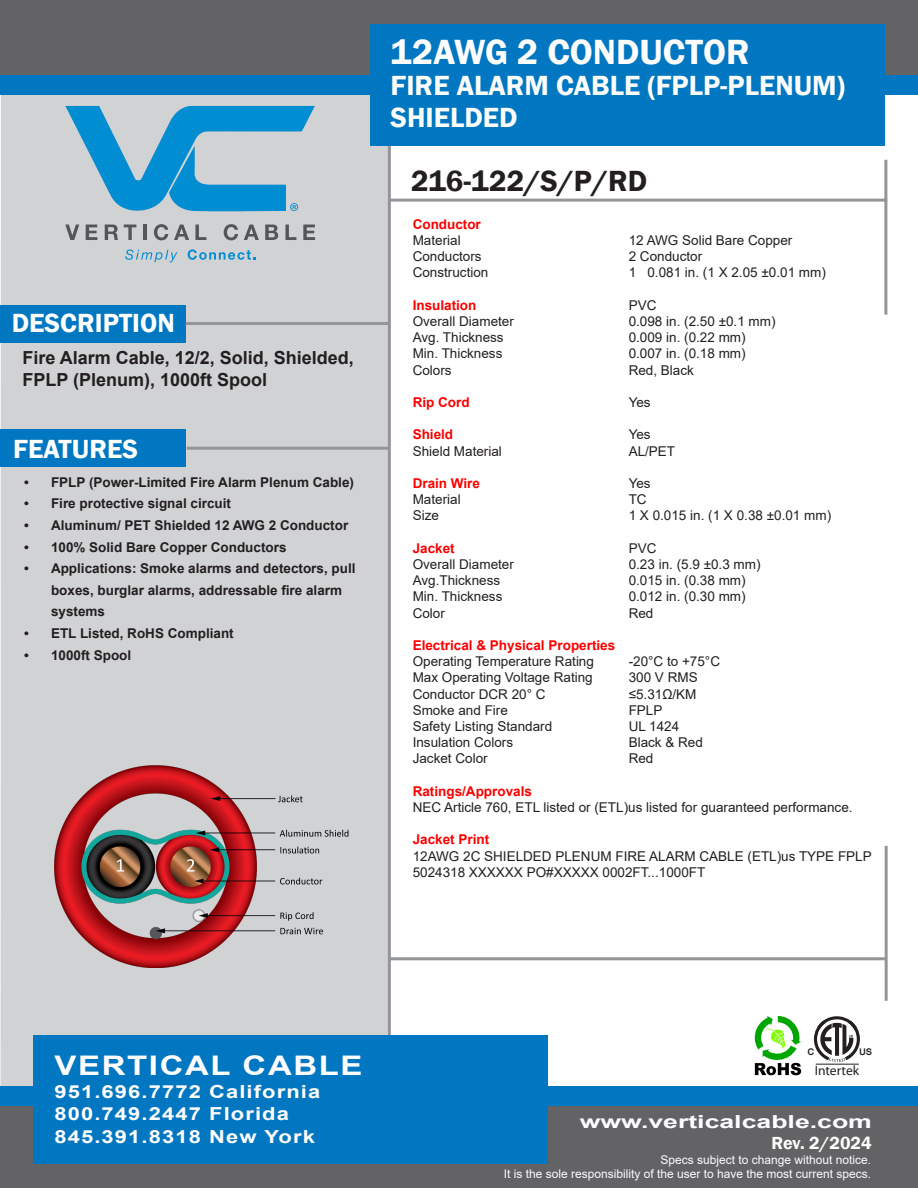
<style>
.page{position:relative;width:918px;height:1188px;background:#fff}
.page>*{position:absolute;margin:0;border:0;box-sizing:border-box;transform-origin:0 0}
.t1{font:600 36px "Franklin Gothic";color:#fcfcfc}
.t2{font:600 30px "Franklin Gothic";color:#231f20}
.t3{font:600 28.5px "Franklin Gothic";color:#fcfcfc}
.t4{font:600 27px "Franklin Gothic";color:#fff}
.t5{font:700 27px "Arial";letter-spacing:.05em;color:#fffdff;scale:1.22 1}
.t6{font:700 18px/22.5px "Arial";letter-spacing:.05em;color:#fffdff;scale:1.22 1}
.t7{font:700 18px/21.6px "Arial";color:#231f20}
.t8{font:700 18px "Arial";color:#fffdff;scale:1.48 1}
.t9{font:600 18px "Franklin Gothic";letter-spacing:-.005em;color:#fffefd}
.t10{font:13.5px "Arial";color:#231f20}
.t11{font:700 13.5px/21.6px "Arial";color:#231f20}
.t12{font:700 13.5px "Arial";color:#fc0000}
.t13{font:700 13.5px "Arial";color:#fa0000}
.t14{font:13.5px "Myriad Pro";color:#231f20}
.t15{font:12px/14.4px "Arial";color:#f9fcff;text-align:right}
.t16{font:700 9px "Kartika";color:#231f20}
</style>
<div class="page">
<div style="left:0;top:94px;width:388px;height:1094px;background:#d1d2d4"></div>
<hr style="left:388px;top:144px;width:3px;height:1037px;background:#939598">
<div style="left:0;top:0;width:918px;height:75px;background:#636366"></div>
<div style="left:0;top:75px;width:918px;height:19px;background:#0077c0"></div>
<div style="left:0;top:429px;width:185px;height:37px;background:#0077c0"></div>
<div style="left:0;top:305px;width:185px;height:37px;background:#0077c0"></div>
<div style="left:370px;top:24px;width:514px;height:122px;background:#0077c0"></div>
<hr style="left:390px;top:199px;width:497px;height:3px;background:#939598">
<hr style="left:884px;top:160px;width:3px;height:155px;background:#939598">
<div style="left:1px;top:1098px;width:917px;height:90px;background:#636366"></div>
<div style="left:34px;top:1036px;width:514px;height:128px;background:#0077c0"></div>
<svg style="left:125px;top:249px;width:52px;height:13px"></svg>
<svg style="left:188px;top:249px;width:68px;height:11px"></svg>
<svg style="left:65px;top:225px;width:14px;height:15px"></svg>
<svg style="left:86px;top:225px;width:11px;height:15px"></svg>
<svg style="left:105px;top:225px;width:13px;height:15px"></svg>
<svg style="left:124px;top:225px;width:12px;height:15px"></svg>
<hr style="left:143px;top:225px;width:4px;height:15px;background:#54555a">
<svg style="left:154px;top:224px;width:14px;height:16px"></svg>
<svg style="left:174px;top:225px;width:15px;height:15px"></svg>
<svg style="left:195px;top:225px;width:11px;height:15px"></svg>
<svg style="left:224px;top:224px;width:14px;height:16px"></svg>
<svg style="left:244px;top:225px;width:15px;height:15px"></svg>
<svg style="left:265px;top:225px;width:13px;height:15px"></svg>
<svg style="left:285px;top:225px;width:11px;height:15px"></svg>
<svg style="left:303px;top:225px;width:12px;height:15px"></svg>
<svg style="left:65px;top:106px;width:250px;height:105px"></svg>
<div style="left:0;top:1086px;width:918px;height:20px;background:#0077c0"></div>
<hr style="left:186px;top:322px;width:202px;height:3px;background:#939598">
<hr style="left:187px;top:447px;width:203px;height:3px;background:#939598">
<hr style="left:390px;top:957px;width:496px;height:3px;background:#939598">
<hr style="left:885px;top:846px;width:3px;height:155px;background:#939598">
<svg style="left:754px;top:1016px;width:47px;height:59px"></svg>
<svg style="left:814px;top:1016px;width:46px;height:46px"></svg>
<hr style="left:816px;top:1064px;width:43px;height:1px;background:#231f20">
<img style="left:54px;top:765px;width:295px;height:203px">
<h3 class="t4" style="left:12px;top:307px;width:165px">DESCRIPTION</h3>
<p class="t7" style="left:22px;top:347px;width:333px">Fire Alarm Cable, 12/2, Solid, Shielded,<br>FPLP (Plenum), 1000ft Spool</p>
<h3 class="t4" style="left:13px;top:432px;width:126px">FEATURES</h3>
<p class="t11" style="left:24px;top:471px;width:332px">• FPLP (Power-Limited Fire Alarm Plenum Cable)</p>
<p class="t11" style="left:24px;top:493px;width:209px">• Fire protective signal circuit</p>
<p class="t11" style="left:24px;top:515px;width:326px">• Aluminum/ PET Shielded 12 AWG 2 Conductor</p>
<p class="t11" style="left:24px;top:536px;width:264px">• 100% Solid Bare Copper Conductors</p>
<p class="t11" style="left:51px;top:558px;width:306px;text-indent:-27px">• Applications: Smoke alarms and detectors, pull boxes, burglar alarms, addressable fire alarm systems</p>
<p class="t11" style="left:24px;top:623px;width:211px">• ETL Listed, RoHS Compliant</p>
<p class="t11" style="left:24px;top:644px;width:109px">• 1000ft Spool</p>
<p class="t1" style="left:391px;top:30px;width:361px">12AWG 2 CONDUCTOR</p>
<p class="t3" style="left:391px;top:68px;width:456px">FIRE ALARM CABLE (FPLP-PLENUM)</p>
<p class="t3" style="left:391px;top:100px;width:129px">SHIELDED</p>
<p class="t2" style="left:411px;top:163px;width:238px">216-122/S/P/RD</p>
<p class="t12" style="left:413px;top:214px;width:70px">Conductor</p>
<p class="t10" style="left:413px;top:231px;width:50px">Material</p>
<p class="t10" style="left:629px;top:231px;width:165px">12 AWG Solid Bare Copper</p>
<p class="t10" style="left:413px;top:247px;width:71px">Conductors</p>
<p class="t10" style="left:629px;top:247px;width:75px">2 Conductor</p>
<p class="t10" style="left:413px;top:263px;width:77px">Construction</p>
<p class="t10" style="left:629px;top:263px;width:199px">1 0.081 in. (1 X 2.05 ±0.01 mm)</p>
<p class="t12" style="left:413px;top:295px;width:65px">Insulation</p>
<p class="t10" style="left:629px;top:296px;width:29px">PVC</p>
<p class="t10" style="left:413px;top:312px;width:103px">Overall Diameter</p>
<p class="t10" style="left:629px;top:312px;width:148px">0.098 in. (2.50 ±0.1 mm)</p>
<p class="t10" style="left:413px;top:328px;width:93px">Avg. Thickness</p>
<p class="t10" style="left:629px;top:328px;width:119px">0.009 in. (0.22 mm)</p>
<p class="t10" style="left:413px;top:344px;width:91px">Min. Thickness</p>
<p class="t10" style="left:629px;top:344px;width:119px">0.007 in. (0.18 mm)</p>
<p class="t10" style="left:413px;top:360px;width:41px">Colors</p>
<p class="t10" style="left:629px;top:360px;width:67px">Red, Black</p>
<p class="t13" style="left:413px;top:393px;width:58px">Rip Cord</p>
<p class="t10" style="left:629px;top:393px;width:24px">Yes</p>
<p class="t13" style="left:413px;top:425px;width:42px">Shield</p>
<p class="t10" style="left:629px;top:425px;width:24px">Yes</p>
<p class="t10" style="left:413px;top:441px;width:91px">Shield Material</p>
<p class="t10" style="left:629px;top:441px;width:48px">AL/PET</p>
<p class="t13" style="left:413px;top:474px;width:69px">Drain Wire</p>
<p class="t10" style="left:629px;top:474px;width:24px">Yes</p>
<p class="t10" style="left:413px;top:490px;width:50px">Material</p>
<p class="t10" style="left:629px;top:490px;width:19px">TC</p>
<p class="t10" style="left:413px;top:506px;width:28px">Size</p>
<p class="t10" style="left:629px;top:506px;width:204px">1 X 0.015 in. (1 X 0.38 ±0.01 mm)</p>
<p class="t13" style="left:413px;top:538px;width:44px">Jacket</p>
<p class="t10" style="left:629px;top:539px;width:29px">PVC</p>
<p class="t10" style="left:413px;top:555px;width:103px">Overall Diameter</p>
<p class="t10" style="left:629px;top:555px;width:133px">0.23 in. (5.9 ±0.3 mm)</p>
<p class="t10" style="left:413px;top:571px;width:89px">Avg.Thickness</p>
<p class="t10" style="left:629px;top:571px;width:119px">0.015 in. (0.38 mm)</p>
<p class="t10" style="left:413px;top:587px;width:91px">Min. Thickness</p>
<p class="t10" style="left:629px;top:587px;width:119px">0.012 in. (0.30 mm)</p>
<p class="t10" style="left:413px;top:603px;width:34px">Color</p>
<p class="t10" style="left:629px;top:603px;width:26px">Red</p>
<p class="t12" style="left:413px;top:636px;width:204px">Electrical &amp; Physical Properties</p>
<p class="t10" style="left:413px;top:652px;width:183px">Operating Temperature Rating</p>
<p class="t10" style="left:629px;top:652px;width:93px">-20°C to +75°C</p>
<p class="t10" style="left:413px;top:668px;width:182px">Max Operating Voltage Rating</p>
<p class="t10" style="left:629px;top:668px;width:71px">300 V RMS</p>
<p class="t10" style="left:413px;top:684px;width:134px">Conductor DCR 20° C</p>
<p class="t10" style="left:629px;top:684px;width:69px">≤5.31Ω/KM</p>
<p class="t10" style="left:413px;top:701px;width:97px">Smoke and Fire</p>
<p class="t10" style="left:629px;top:701px;width:35px">FPLP</p>
<p class="t10" style="left:413px;top:717px;width:141px">Safety Listing Standard</p>
<p class="t10" style="left:629px;top:717px;width:52px">UL 1424</p>
<p class="t10" style="left:413px;top:733px;width:102px">Insulation Colors</p>
<p class="t10" style="left:629px;top:733px;width:76px">Black &amp; Red</p>
<p class="t10" style="left:413px;top:749px;width:77px">Jacket Color</p>
<p class="t10" style="left:629px;top:749px;width:26px">Red</p>
<p class="t12" style="left:413px;top:781px;width:121px">Ratings/Approvals</p>
<p class="t10" style="left:413px;top:798px;width:441px">NEC Article 760, ETL listed or (ETL)us listed for guaranteed performance.</p>
<p class="t12" style="left:413px;top:830px;width:78px">Jacket Print</p>
<p class="t10" style="left:413px;top:846px;width:461px">12AWG 2C SHIELDED PLENUM FIRE ALARM CABLE (ETL)us TYPE FPLP</p>
<p class="t10" style="left:413px;top:863px;width:294px">5024318 XXXXXX PO#XXXXX 0002FT...1000FT</p>
<h3 class="t5" style="left:55px;top:1047px;width:254px">VERTICAL CABLE</h3>
<h3 class="t6" style="left:55px;top:1080px;width:219px">951.696.7772 California<br>800.749.2447 Florida<br>845.391.8318 New York</h3>
<p class="t16" style="left:808px;top:1046px;width:8px">C</p>
<p class="t16" style="left:859px;top:1046px;width:15px">US</p>
<p class="t14" style="left:815px;top:1062px;width:46px">Intertek</p>
<h3 class="t8" style="left:580px;top:1109px;width:199px">www.verticalcable.com</h3>
<p class="t15" style="left:504px;top:1153px;width:369px">Specs subject to change without notice.<br>It is the sole responsibility of the user to have the most current specs.</p>
<h3 class="t9" style="left:772px;top:1131px;width:101px">Rev. 2/2024</h3>
</div>
